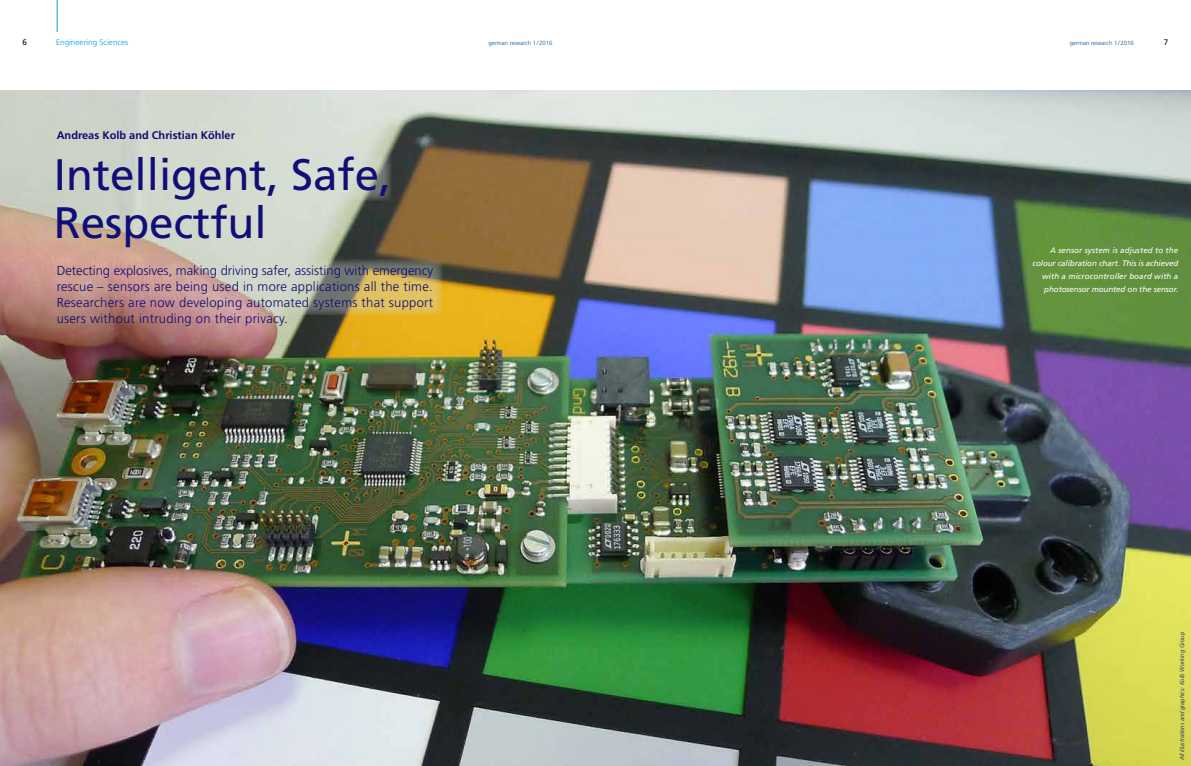
<style>
.page{position:relative;width:1191px;height:766px;background:#fff}
.page>*{position:absolute;margin:0;border:0;box-sizing:border-box;transform-origin:0 0}
.t1{font:44px/48px "Frutiger LT Std";color:#110e77}
.t2{font:300 13px/16px "Frutiger LT Std";letter-spacing:.02em;color:#0e0c71;text-align:justify}
.t3{font:700 11px "Frutiger LT Std";color:#0e0c71}
.t4{font:italic 8px/13px "Frutiger LT Std";letter-spacing:-.01em;color:#fff;text-align:right}
.t5{font:300 8px "Frutiger LT Std";letter-spacing:.005em;color:#009ee0}
.t6{font:8px "Frutiger LT Std";color:#000}
.t7{font:italic 300 6px "Frutiger LT Std";color:#100e73}
.t8{font:300 6px "Frutiger LT Std";color:#00519e}
</style>
<div class="page">
<img style="left:0;top:90px;width:1191px;height:675px">
<svg style="left:250px;top:152px;width:141px;height:49px;background:#c8cfc3"></svg>
<svg style="left:287px;top:259px;width:155px;height:56px;background:#aca273"></svg>
<hr style="left:57px;top:0;width:1px;height:32px;background:#009ee0">
<p class="t5" style="left:56px;top:37px;width:74px">Engineering Sciences</p>
<p class="t6" style="left:23px;top:37px;width:6px">6</p>
<p class="t8" style="left:488px;top:39px;width:65px">german research 1/2016</p>
<p class="t8" style="left:1070px;top:39px;width:65px">german research 1/2016</p>
<p class="t6" style="left:1164px;top:37px;width:6px">7</p>
<p class="t3" style="left:57px;top:129px;width:180px">Andreas Kolb and Christian Köhler</p>
<h1 class="t1" style="left:54px;top:151px;width:339px">Intelligent, Safe,<br>Respectful</h1>
<p class="t2" style="left:57px;top:263px;width:378px">Detecting explosives, making driving safer, assisting with emergency rescue – sensors are being used in more applications all the time.<br>Researchers are now developing automated systems that support users without intruding on their privacy.</p>
<p class="t4" style="left:1032px;top:243px;width:147px">A sensor system is adjusted to the colour calibration chart. This is achieved with a microcontroller board with a photosensor mounted on the sensor.</p>
<p class="t7" style="left:1178px;top:760px;width:130px;rotate:-90deg">All illustrations and graphics: Kolb Working Group</p>
</div>
